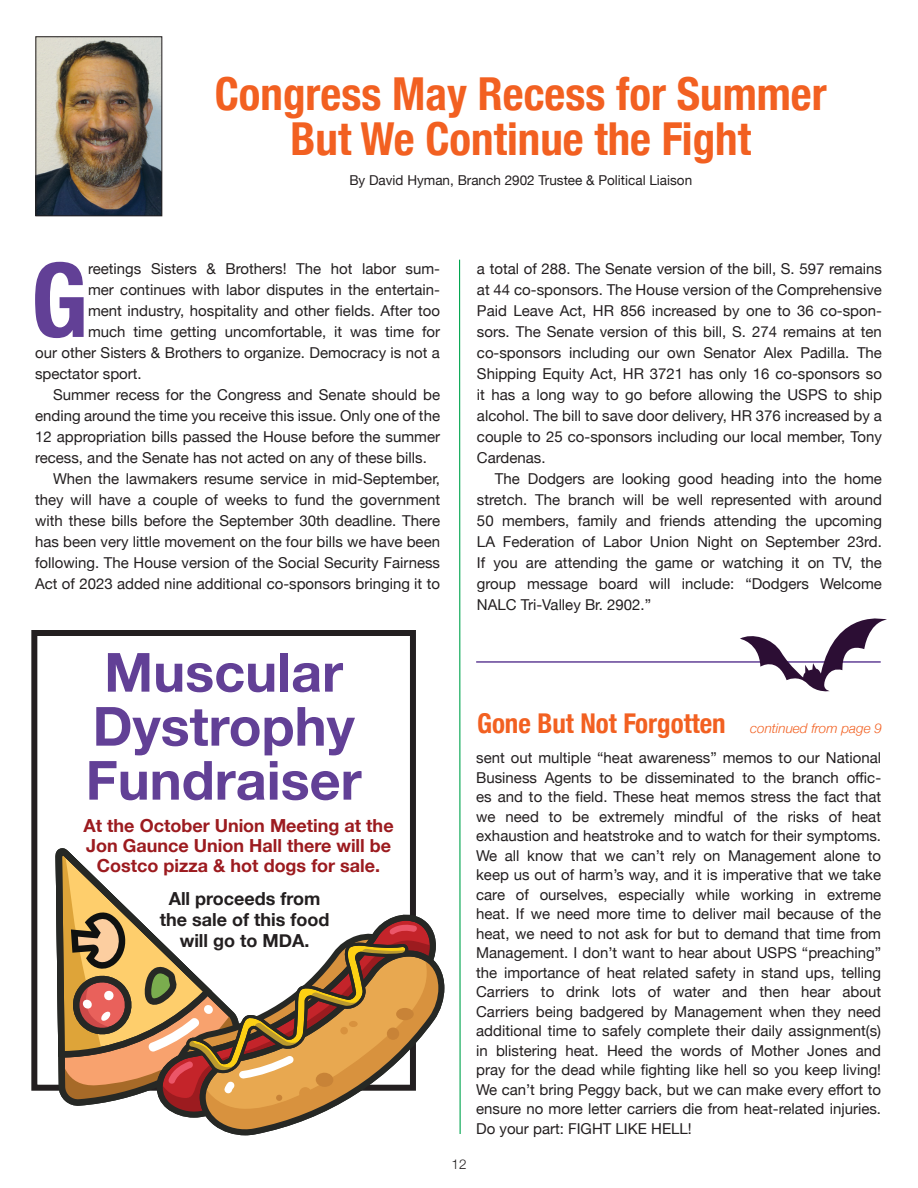
<style>
.page{position:relative;width:918px;height:1188px;background:#fff}
.page>*{position:absolute;margin:0;border:0;box-sizing:border-box;transform-origin:0 0}
.t1{font:700 condensed 103.2px "Helvetica Neue";color:#624096}
.t2{font:700 54px/54px "Helvetica Neue";color:#624096;text-align:center}
.t3{font:700 condensed 45.45px/45px "Helvetica Neue";color:#f26021;text-align:center}
.t4{font:700 condensed 27.3px "Helvetica Neue";color:#f26021}
.t5{font:700 18px/20.2px "Helvetica Neue";color:#9c1b1f;text-align:center}
.t6{font:700 18px/21px "Helvetica Neue";color:#231f20;text-align:center}
.t7{font:15px/19.5px "Helvetica Neue";color:#231f20;text-align:justify}
.t8{font:13.65px "Helvetica Neue";color:#231f20}
.t9{font:300 13.5px "Helvetica Neue";color:#231f20}
.s1{font-weight:300;font-style:italic;font-stretch:normal;font-size:13.5px}
</style>
<div class="page">
<img style="left:37px;top:38px;width:123px;height:176px">
<div style="left:35px;top:36px;width:127px;height:180px;border:1px solid #231f20"></div>
<hr style="left:476px;top:661px;width:405px;height:2px;background:#624096">
<div style="left:31px;top:630px;width:385px;height:461px;border:6px solid #231f20"></div>
<svg style="left:459px;top:259px;width:2px;height:875px;background:#6fcb9b"></svg>
<svg style="left:740px;top:618px;width:147px;height:74px"></svg>
<svg style="left:56px;top:848px;width:385px;height:288px"></svg>
<div style="left:396px;top:1008px;width:18px;height:12px;background:#c88337;border-radius:50%"></div>
<div style="left:349px;top:1021px;width:9px;height:6px;background:#d8923e;border-radius:50%"></div>
<div style="left:316px;top:1072px;width:18px;height:15px;background:#c88337;border-radius:50%"></div>
<h3 class="t3" style="left:215px;top:68px;width:613px">Congress May Recess for Summer<br>But We Continue the Fight</h3>
<p class="t8" style="left:349px;top:170px;width:344px">By David Hyman, Branch 2902 Trustee &amp; Political Liaison</p>
<h1 class="t1" style="left:31px;top:215px;width:59px">G</h1>
<p class="t7" style="left:88px;top:260px;width:354px">reetings Sisters &amp; Brothers! The hot labor sum-</p>
<p class="t7" style="left:88px;top:281px;width:354px">mer continues with labor disputes in the entertain-</p>
<p class="t7" style="left:88px;top:302px;width:354px">ment industry, hospitality and other fields. After too</p>
<p class="t7" style="left:88px;top:323px;width:354px">much time getting uncomfortable, it was time for</p>
<p class="t7" style="left:35px;top:344px;width:406px">our other Sisters &amp; Brothers to organize. Democracy is not a</p>
<p class="t7" style="left:35px;top:365px;width:108px">spectator sport.</p>
<p class="t7" style="left:53px;top:386px;width:388px">Summer recess for the Congress and Senate should be</p>
<p class="t7" style="left:35px;top:407px;width:406px">ending around the time you receive this issue. Only one of the</p>
<p class="t7" style="left:35px;top:428px;width:407px">12 appropriation bills passed the House before the summer</p>
<p class="t7" style="left:35px;top:449px;width:393px">recess, and the Senate has not acted on any of these bills.</p>
<p class="t7" style="left:53px;top:470px;width:389px">When the lawmakers resume service in mid-September,</p>
<p class="t7" style="left:35px;top:491px;width:406px">they will have a couple of weeks to fund the government</p>
<p class="t7" style="left:35px;top:512px;width:407px">with these bills before the September 30th deadline. There</p>
<p class="t7" style="left:35px;top:533px;width:407px">has been very little movement on the four bills we have been</p>
<p class="t7" style="left:35px;top:554px;width:407px">following. The House version of the Social Security Fairness</p>
<p class="t7" style="left:35px;top:575px;width:406px">Act of 2023 added nine additional co-sponsors bringing it to</p>
<p class="t7" style="left:477px;top:259px;width:407px;line-height:21px">a total of 288. The Senate version of the bill, S. 597 remains at 44 co-sponsors. The House version of the Comprehensive Paid Leave Act, HR 856 increased by one to 36 co-spon&shy;sors. The Senate version of this bill, S. 274 remains at ten co-sponsors including our own Senator Alex Padilla. The Shipping Equity Act, HR 3721 has only 16 co-sponsors so it has a long way to go before allowing the USPS to ship alcohol. The bill to save door delivery, HR 376 increased by a couple to 25 co-sponsors including our local member, Tony Cardenas.</p>
<p class="t7" style="left:477px;top:469px;width:407px;line-height:21px;text-indent:18px">The Dodgers are looking good heading into the home stretch. The branch will be well represented with around 50 members, family and friends attending the upcoming LA Federation of Labor Union Night on September 23rd.<br>If you are attending the game or watching it on TV, the group message board will include: “Dodgers Welcome NALC Tri-Valley Br. 2902.”</p>
<h2 class="t2" style="left:86px;top:647px;width:277px">Muscular<br>Dystrophy<br>Fundraiser</h2>
<p class="t5" style="left:84px;top:816px;width:312px">At the October Union Meeting at the<br>Jon Gaunce Union Hall there will be<br>Costco pizza &amp; hot dogs for sale.</p>
<p class="t6" style="left:160px;top:889px;width:171px">All proceeds from the sale of this food will go to MDA.</p>
<p class="t9" style="left:451px;top:1153px;width:17px">12</p>
<h3 class="t4" style="left:477px;top:701px;width:406px">Gone But Not Forgotten <span class="s1">continued from page 9</span></h3>
<p class="t7" style="left:476px;top:749px;width:407px">sent out multiple “heat awareness” memos to our National Business Agents to be disseminated to the branch offic&shy;es and to the field. These heat memos stress the fact that we need to be extremely mindful of the risks of heat exhaustion and heatstroke and to watch for their symptoms.<br>We all know that we can’t rely on Management alone to keep us out of harm’s way, and it is imperative that we take care of ourselves, especially while working in extreme heat. If we need more time to deliver mail because of the heat, we need to not ask for but to demand that time from Management. I don’t want to hear about USPS “preaching” the importance of heat related safety in stand ups, telling Carriers to drink lots of water and then hear about Carriers being badgered by Management when they need additional time to safely complete their daily assignment(s) in blistering heat. Heed the words of Mother Jones and pray for the dead while fighting like hell so you keep living!<br>We can’t bring Peggy back, but we can make every effort to ensure no more letter carriers die from heat-related injuries.<br>Do your part: FIGHT LIKE HELL!</p>
</div>
